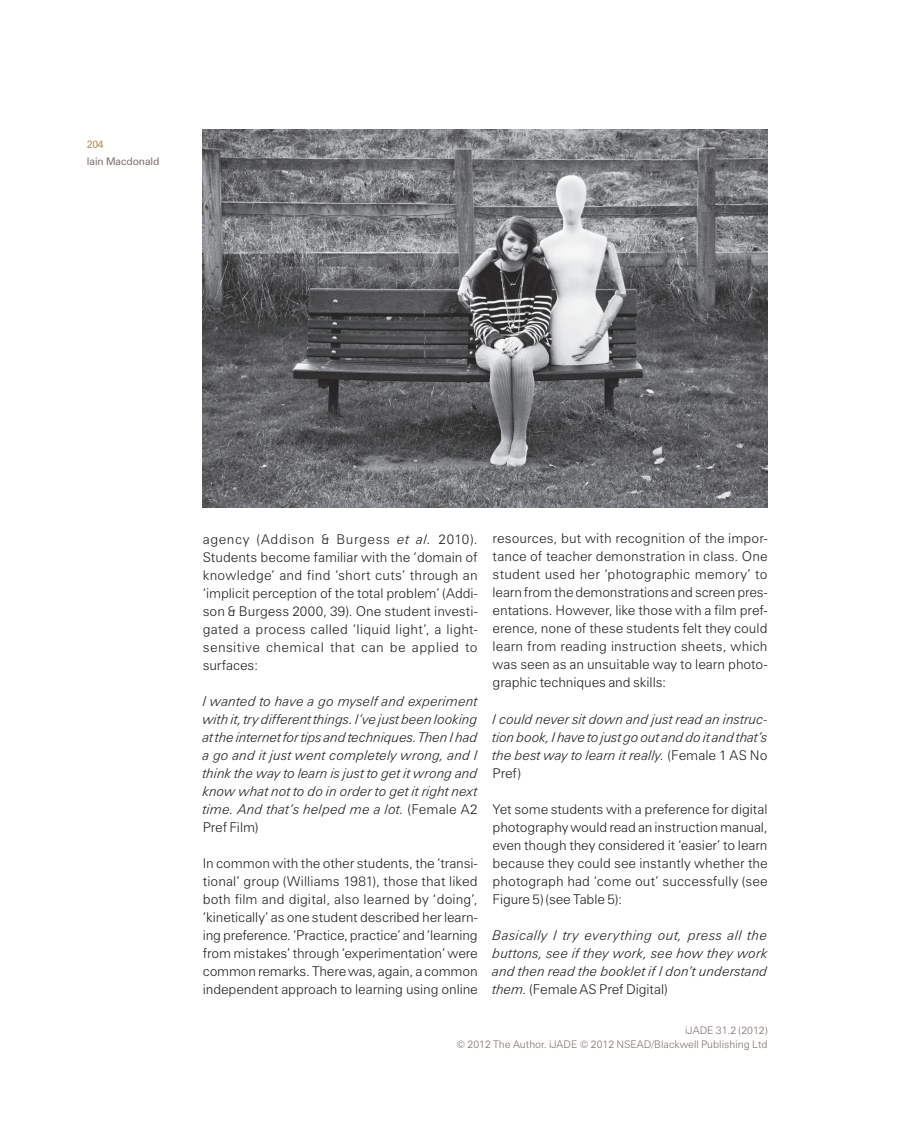
<style>
.page{position:relative;width:897px;height:1135px;background:#fff}
.page>*{position:absolute;margin:0;border:0;box-sizing:border-box;transform-origin:0 0}
.t1{font:300 13.5px/18px "Zurich BT";color:#231f20;text-align:justify}
.t2{font:italic 300 13.5px/18px "Zurich BT";color:#231f20;text-align:justify}
.t3{font:300 10.5px/13.5px "Zurich BT";color:#7d716c;text-align:right}
.t4{font:10.5px "Zurich BT";letter-spacing:-.005em;color:#7d716c}
.t5{font:10.5px "Zurich BT";color:#b48f54}
.s1{font-style:italic}
.s2{font-style:normal}
</style>
<div class="page">
<img style="left:203px;top:129px;width:564px;height:378px">
<p class="t5" style="left:87px;top:138px;width:18px">204</p>
<p class="t4" style="left:87px;top:155px;width:74px">Iain Macdonald</p>
<p class="t1" style="left:203px;top:529px;width:276px">agency (Addison &amp; Burgess <span class="s1">et al.</span> 2010).<br>Students become familiar with the ‘domain of knowledge’ and find ‘short cuts’ through an ‘implicit perception of the total problem’ (Addi&shy;son &amp; Burgess 2000, 39). One student investi&shy;gated a process called ‘liquid light’, a light&shy;sensitive chemical that can be applied to surfaces:</p>
<p class="t2" style="left:203px;top:691px;width:276px">I wanted to have a go myself and experiment with it, try different things. I’ve just been looking at the internet for tips and techniques. Then I had a go and it just went completely wrong, and I think the way to learn is just to get it wrong and know what not to do in order to get it right next time. And that’s helped me a lot. <span class="s2">(Female A2<br>Pref Film)</span></p>
<p class="t1" style="left:203px;top:853px;width:276px">In common with the other students, the ‘transi&shy;tional’ group (Williams 1981), those that liked both film and digital, also learned by ‘doing’, ‘kinetically’ as one student described her learn&shy;ing preference. ‘Practice, practice’ and ‘learning from mistakes’ through ‘experimentation’ were common remarks. There was, again, a common independent approach to learning using online</p>
<p class="t1" style="left:492px;top:529px;width:276px">resources, but with recognition of the impor&shy;tance of teacher demonstration in class. One student used her ‘photographic memory’ to learn from the demonstrations and screen pres&shy;entations. However, like those with a film pref&shy;erence, none of these students felt they could learn from reading instruction sheets, which was seen as an unsuitable way to learn photo&shy;graphic techniques and skills:</p>
<p class="t2" style="left:492px;top:709px;width:277px">I could never sit down and just read an instruc&shy;tion book, I have to just go out and do it and that’s the best way to learn it really. <span class="s2">(Female 1 AS No Pref)</span></p>
<p class="t1" style="left:492px;top:799px;width:276px">Yet some students with a preference for digital photography would read an instruction manual, even though they considered it ‘easier’ to learn because they could see instantly whether the photograph had ‘come out’ successfully (see Figure 5) (see Table 5):</p>
<p class="t2" style="left:492px;top:925px;width:276px">Basically I try everything out, press all the buttons, see if they work, see how they work and then read the booklet if I don’t understand them. <span class="s2">(Female AS Pref Digital)</span></p>
<p class="t3" style="left:456px;top:1023px;width:312px">iJADE 31.2 (2012)<br>© 2012 The Author. iJADE © 2012 NSEAD/Blackwell Publishing Ltd</p>
</div>
